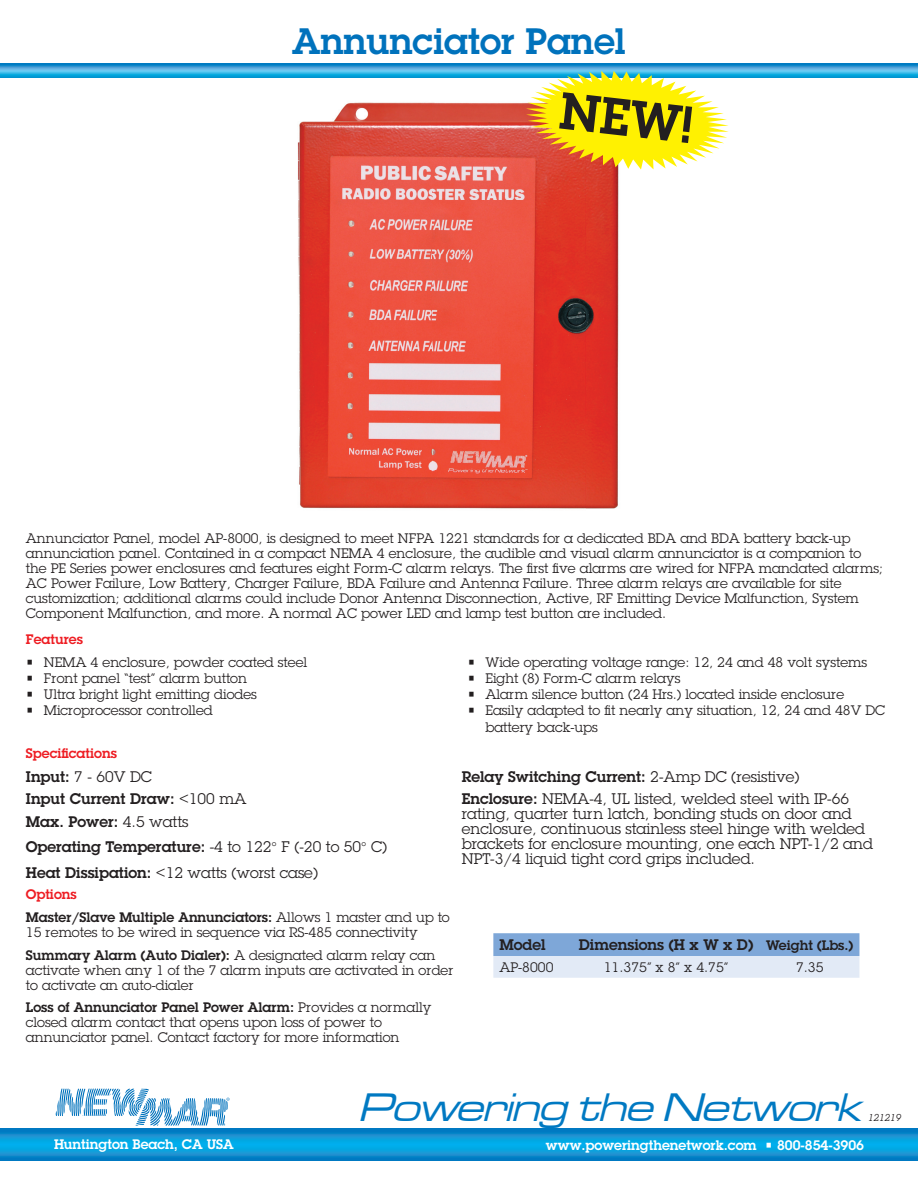
<style>
.page{position:relative;width:918px;height:1188px;background:#fff}
.page>*{position:absolute;margin:0;border:0;box-sizing:border-box;transform-origin:0 0}
.t1{font:600 51px "Lubalin Graph Std";color:#231f20}
.t2{font:italic 41.1px "Microgramma D Medi Exte";color:#0079c2}
.t3{font:600 36px "Lubalin Graph Std";color:#0072bc}
.t4{font:15px/15px "Lubalin Graph Std";color:#231f20}
.t5{font:600 15px/22.5px "Lubalin Graph Std";color:#231f20}
.t6{font:13.5px/15px "Lubalin Graph Std";color:#231f20}
.t7{font:600 13.5px "Lubalin Graph Std";color:#fff}
.t8{font:600 13.5px/23.1px "Lubalin Graph Std";color:#231f20}
.t9{font:600 13.5px "Lubalin Graph Std";color:#ee1d23}
.t10{font:italic 10.5px "Lubalin Graph EF";color:#231f20}
.s1{font-weight:400}
.s2{font-weight:400;font-size:13.5px}
.s3{color:#ee1d23}
.s4{font-weight:600}
.s5{font-size:13.5px}
</style>
<div class="page">
<svg style="left:0;top:1129px;width:918px;height:32px;background:#0995d5"></svg>
<svg style="left:0;top:64px;width:918px;height:14px;background:#32a6dc"></svg>
<svg style="left:56px;top:1088px;width:174px;height:38px"></svg>
<svg style="left:493px;top:933px;width:366px;height:45px;background:#afc8e6"></svg>
<img style="left:297px;top:102px;width:322px;height:407px">
<svg style="left:526px;top:71px;width:203px;height:99px"></svg>
<h3 class="t3" style="left:292px;top:17px;width:335px">Annunciator Panel</h3>
<h1 class="t1" style="left:564px;top:76px;width:134px;rotate:7deg">NEW!</h1>
<p class="t6" style="left:26px;top:531px;width:859px">Annunciator Panel, model AP-8000, is designed to meet NFPA 1221 standards for a dedicated BDA and BDA battery back-up annunciation panel. Contained in a compact NEMA 4 enclosure, the audible and visual alarm annunciator is a companion to the PE Series power enclosures and features eight Form-C alarm relays. The first five alarms are wired for NFPA mandated alarms; AC Power Failure, Low Battery, Charger Failure, BDA Failure and Antenna Failure. Three alarm relays are available for site customization; additional alarms could include Donor Antenna Disconnection, Active, RF Emitting Device Malfunction, System Component Malfunction, and more. A normal AC power LED and lamp test button are included.</p>
<p class="t9" style="left:26px;top:630px;width:59px">Features</p>
<p class="t6" style="left:26px;top:654px;width:283px">• NEMA 4 enclosure, powder coated steel</p>
<p class="t6" style="left:26px;top:671px;width:223px">• Front panel “test” alarm button</p>
<p class="t6" style="left:26px;top:687px;width:233px">• Ultra bright light emitting diodes</p>
<p class="t6" style="left:26px;top:703px;width:188px">• Microprocessor controlled</p>
<p class="t6" style="left:467px;top:654px;width:401px">• Wide operating voltage range: 12, 24 and 48 volt systems</p>
<p class="t6" style="left:467px;top:671px;width:215px">• Eight (8) Form-C alarm relays</p>
<p class="t6" style="left:467px;top:687px;width:378px">• Alarm silence button (24 Hrs.) located inside enclosure</p>
<p class="t6" style="left:485px;top:702px;width:401px;line-height:16.2px;text-indent:-18px">• Easily adapted to fit nearly any situation, 12, 24 and 48V DC battery back-ups</p>
<p class="t9" style="left:26px;top:744px;width:92px">Specifications</p>
<p class="t5" style="left:26px;top:765px;width:222px">Input: <span class="s1">7 - 60V DC<br></span>Input Current Draw: <span class="s1">&lt;100 mA<br></span>Max. Power: <span class="s1">4.5 watts</span></p>
<p class="t5" style="left:26px;top:834px;width:363px;line-height:25.5px">Operating Temperature: <span class="s1">-4 to 122</span><span class="s2">°</span> <span class="s1">F (-20 to 50</span><span class="s2">°</span> <span class="s1">C)<br></span>Heat Dissipation: <span class="s1">&lt;12 watts (worst case)</span></p>
<p class="t8" style="left:26px;top:882px;width:425px"><span class="s3">Options<br></span>Master/Slave Multiple Annunciators: <span class="s1">Allows 1 master and up to</span></p>
<p class="t6" style="left:26px;top:921px;width:411px;line-height:22.5px">15 remotes to be wired in sequence via RS-485 connectivity<br><span class="s4">Summary Alarm (Auto Dialer):</span> A designated alarm relay can</p>
<p class="t6" style="left:26px;top:962px;width:429px">activate when any 1 of the 7 alarm inputs are activated in order to activate an auto-dialer</p>
<p class="t6" style="left:26px;top:1000px;width:407px"><span class="s4">Loss of Annunciator Panel Power Alarm:</span> Provides a normally closed alarm contact that opens upon loss of power to annunciator panel. Contact factory for more information</p>
<p class="t4" style="left:462px;top:765px;width:389px;line-height:22.5px"><span class="s4">Relay Switching Current:</span> 2-Amp DC (resistive)<br><span class="s4">Enclosure:</span> NEMA-4, UL listed, welded steel with IP-66</p>
<p class="t4" style="left:462px;top:806px;width:413px">rating, quarter turn latch, bonding studs on door and enclosure, continuous stainless steel hinge with welded brackets for enclosure mounting, one each NPT-1/2 and NPT-3/4 liquid tight cord grips included.</p>
<p class="t5" style="left:499px;top:933px;width:48px">Model</p>
<p class="t5" style="left:579px;top:933px;width:276px">Dimensions (H x W x D) <span class="s5">Weight (Lbs.)</span></p>
<p class="t6" style="left:499px;top:959px;width:56px">AP-8000</p>
<p class="t6" style="left:604px;top:959px;width:126px">11.375” x 8” x 4.75”</p>
<p class="t6" style="left:796px;top:959px;width:29px">7.35</p>
<h2 class="t2" style="left:359px;top:1081px;width:516px">Powering the Network</h2>
<p class="t10" style="left:868px;top:1112px;width:34px">121219</p>
<p class="t7" style="left:54px;top:1135px;width:181px">Huntington Beach, CA USA</p>
<p class="t7" style="left:546px;top:1136px;width:320px">www.poweringthenetwork.com • 800-854-3906</p>
</div>
